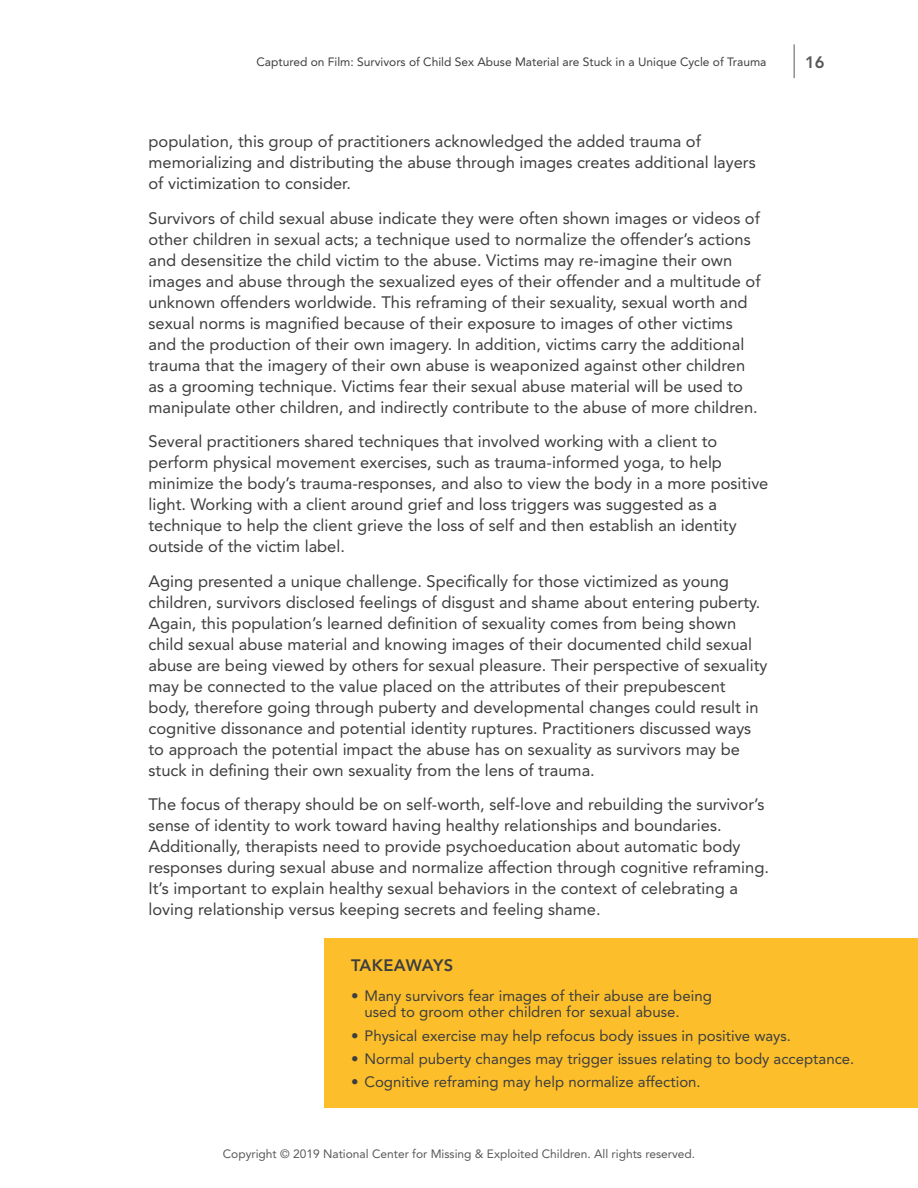
<style>
.page{position:relative;width:918px;height:1188px;background:#fff}
.page>*{position:absolute;margin:0;border:0;box-sizing:border-box;transform-origin:0 0}
.Body{font:16.5px/21px "Avenir LT Std";color:#3e3e3f}
.Takeaways_-_H1{font:800 16.5px "Avenir LT Std";letter-spacing:.015em;color:#3e3e3f}
.t1{font:800 16.5px "Avenir LT Std";color:#57585a}
.t2{font:15px/16.5px "Avenir LT Std";color:#3e3e3f}
.t3{font:12px "Avenir LT Std";color:#3e3e3f}
.t4{font:12px "Avenir LT Std";color:#57585a}
</style>
<div class="page">
<hr style="left:794px;top:44px;width:1px;height:34px;background:#57585a">
<div style="left:324px;top:938px;width:594px;height:169px;background:#fcbf2b"></div>
<p class="t3" style="left:256px;top:55px;width:512px">Captured on Film: Survivors of Child Sex Abuse Material are Stuck in a Unique Cycle of Trauma</p>
<p class="t1" style="left:805px;top:52px;width:21px">16</p>
<p class="Body" style="left:148px;top:131px;width:609px">population, this group of practitioners acknowledged the added trauma of memorializing and distributing the abuse through images creates additional layers of victimization to consider.</p>
<p class="Body" style="left:148px;top:208px;width:614px">Survivors of child sexual abuse indicate they were often shown images or videos of other children in sexual acts; a technique used to normalize the offender’s actions and desensitize the child victim to the abuse. Victims may re-imagine their own images and abuse through the sexualized eyes of their offender and a multitude of unknown offenders worldwide. This reframing of their sexuality, sexual worth and sexual norms is magnified because of their exposure to images of other victims and the production of their own imagery. In addition, victims carry the additional trauma that the imagery of their own abuse is weaponized against other children as a grooming technique. Victims fear their sexual abuse material will be used to manipulate other children, and indirectly contribute to the abuse of more children.</p>
<p class="Body" style="left:148px;top:431px;width:622px">Several practitioners shared techniques that involved working with a client to perform physical movement exercises, such as trauma-informed yoga, to help minimize the body’s trauma-responses, and also to view the body in a more positive light. Working with a client around grief and loss triggers was suggested as a technique to help the client grieve the loss of self and then establish an identity outside of the victim label.</p>
<p class="Body" style="left:148px;top:571px;width:621px">Aging presented a unique challenge. Specifically for those victimized as young children, survivors disclosed feelings of disgust and shame about entering puberty.<br>Again, this population’s learned definition of sexuality comes from being shown child sexual abuse material and knowing images of their documented child sexual abuse are being viewed by others for sexual pleasure. Their perspective of sexuality may be connected to the value placed on the attributes of their prepubescent body, therefore going through puberty and developmental changes could result in cognitive dissonance and potential identity ruptures. Practitioners discussed ways to approach the potential impact the abuse has on sexuality as survivors may be stuck in defining their own sexuality from the lens of trauma.</p>
<p class="Body" style="left:148px;top:794px;width:622px">The focus of therapy should be on self-worth, self-love and rebuilding the survivor’s sense of identity to work toward having healthy relationships and boundaries.<br>Additionally, therapists need to provide psychoeducation about automatic body responses during sexual abuse and normalize affection through cognitive reframing.<br>It’s important to explain healthy sexual behaviors in the context of celebrating a loving relationship versus keeping secrets and feeling shame.</p>
<p class="Takeaways_-_H1" style="left:351px;top:955px;width:104px">TAKEAWAYS</p>
<p class="t2" style="left:364px;top:987px;width:349px;text-indent:-14px">• Many survivors fear images of their abuse are being used to groom other children for sexual abuse.</p>
<p class="t2" style="left:351px;top:1027px;width:442px">• Physical exercise may help refocus body issues in positive ways.</p>
<p class="t2" style="left:351px;top:1050px;width:505px">• Normal puberty changes may trigger issues relating to body acceptance.</p>
<p class="t2" style="left:351px;top:1074px;width:351px">• Cognitive reframing may help normalize affection.</p>
<p class="t4" style="left:223px;top:1147px;width:474px">Copyright © 2019 National Center for Missing &amp; Exploited Children. All rights reserved.</p>
</div>
